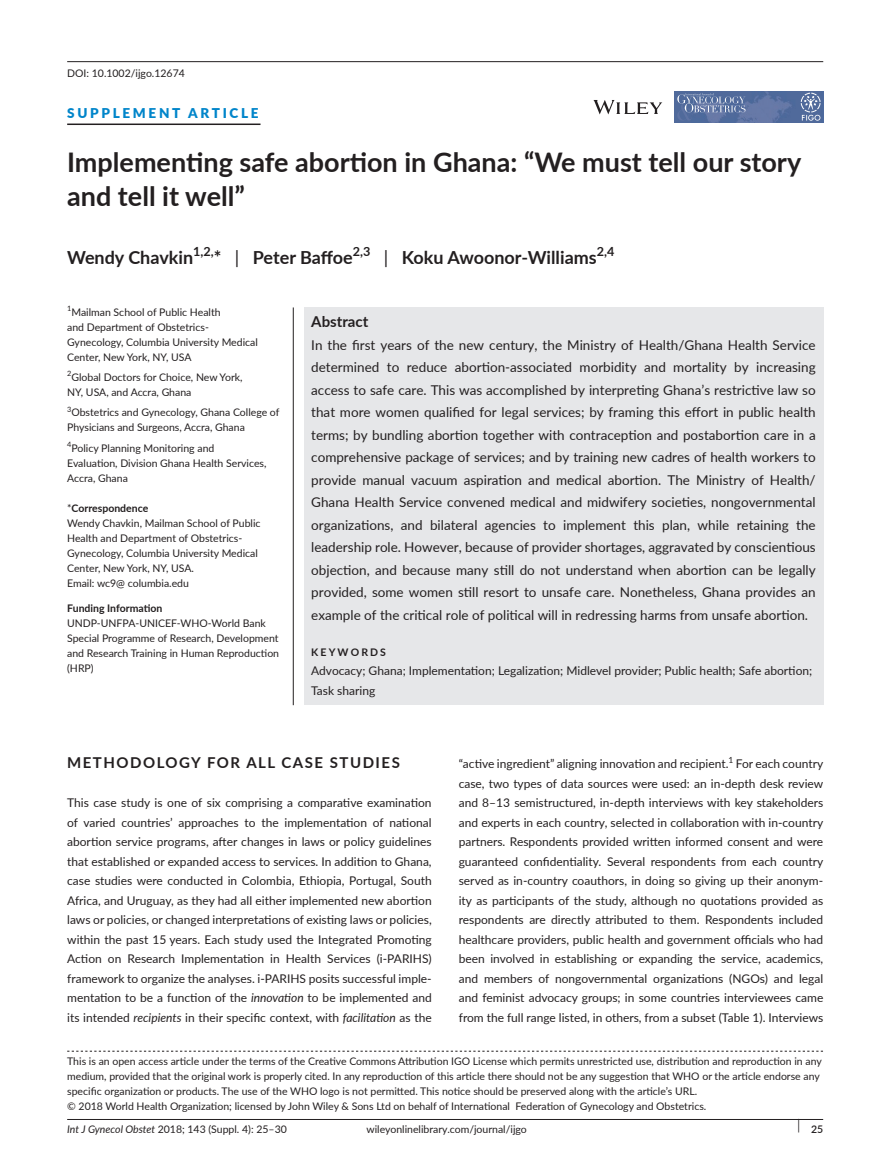
<style>
.page{position:relative;width:893px;height:1174px;background:#fff}
.page>*{position:absolute;margin:0;border:0;box-sizing:border-box;transform-origin:0 0}
.t1{font:700 27px/34.5px "Lato";color:#231f20}
.t2{font:700 18px "Lato";color:#231f20}
.t3{font:700 15px "Lato";letter-spacing:.1em;color:#231f20}
.t4{font:700 15px "Lato";color:#231f20}
.t5{font:13.5px/22.5px "Lato";color:#231f20;text-align:justify}
.t6{font:900 13.5px "Lato";letter-spacing:.2em;color:#0085ca}
.t7{font:700 12.6px "Lato";color:#231f20}
.t8{font:12px/19.5px "Lato";color:#231f20;text-align:justify}
.t9{font:10.5px/15px "Lato";color:#231f20}
.t10{font:700 10.5px "Lato";color:#231f20}
.t11{font:700 10.5px "Lato";letter-spacing:.2em;color:#231f20}
.t12{font:600 10.5px "Lato";color:#231f20}
.t13{font:7.35px "Lato";color:#231f20}
.s1{font-weight:400}
.s2{font-weight:700}
.s3{font-style:italic}
</style>
<div class="page">
<hr style="left:67px;top:1119px;width:756px;height:1px;background:#231f20">
<svg style="left:593px;top:100px;width:69px;height:14px"></svg>
<img style="left:674px;top:92px;width:149px;height:30px">
<svg style="left:677px;top:93px;width:68px;height:28px;background:#687da8"></svg>
<svg style="left:801px;top:93px;width:19px;height:28px"></svg>
<hr style="left:67px;top:61px;width:756px;height:1px;background:#231f20">
<hr style="left:67px;top:123px;width:193px;height:2px;background:#231f20">
<svg style="left:67px;top:1050px;width:756px;height:1px"></svg>
<div style="left:304px;top:307px;width:519px;height:398px;background:#e6e7e9"></div>
<hr style="left:293px;top:307px;width:1px;height:398px;background:#231f20">
<p class="t9" style="left:67px;top:65px;width:119px">DOI: 10.1002/ijgo.12674</p>
<p class="t6" style="left:67px;top:102px;width:193px">SUPPLEMENT ARTICLE</p>
<h1 class="t1" style="left:67px;top:143px;width:736px">Implementing safe abortion in Ghana: “We must tell our story and tell it well”</h1>
<h2 class="t2" style="left:67px;top:244px;width:128px">Wendy Chavkin</h2>
<p class="t7" style="left:193px;top:242px;width:22px">1,2,</p>
<h2 class="t2" style="left:214px;top:244px;width:141px">* <span class="s1">|</span> Peter Baffoe</h2>
<p class="t7" style="left:353px;top:242px;width:19px">2,3</p>
<h2 class="t2" style="left:384px;top:244px;width:214px"><span class="s1">|</span> Koku Awoonor-Williams</h2>
<p class="t7" style="left:597px;top:242px;width:19px">2,4</p>
<p class="t13" style="left:67px;top:303px;width:6px">1</p>
<p class="t9" style="left:67px;top:304px;width:192px;text-indent:4px">Mailman School of Public Health<br>and Department of Obstetrics-<br>Gynecology, Columbia University Medical<br>Center, New York, NY, USA</p>
<p class="t13" style="left:67px;top:368px;width:6px">2</p>
<p class="t9" style="left:67px;top:369px;width:177px;text-indent:4px">Global Doctors for Choice, New York,<br>NY, USA, and Accra, Ghana</p>
<p class="t9" style="left:67px;top:405px;width:214px"><sup>3</sup>Obstetrics and Gynecology, Ghana College of<br>Physicians and Surgeons, Accra, Ghana</p>
<p class="t9" style="left:67px;top:440px;width:201px"><sup>4</sup>Policy Planning Monitoring and<br>Evaluation, Division Ghana Health Services,<br>Accra, Ghana</p>
<p class="t9" style="left:67px;top:500px;width:195px">*<span class="s2">Correspondence<br></span>Wendy Chavkin, Mailman School of Public<br>Health and Department of Obstetrics-<br>Gynecology, Columbia University Medical<br>Center, New York, NY, USA.<br>Email: wc9@ columbia.edu</p>
<p class="t10" style="left:67px;top:600px;width:97px">Funding Information</p>
<p class="t9" style="left:67px;top:615px;width:213px">UNDP-UNFPA-UNICEF-WHO-World Bank Special Programme of Research, Development and Research Training in Human Reproduction (HRP)</p>
<p class="t4" style="left:311px;top:310px;width:59px">Abstract</p>
<p class="t5" style="left:311px;top:333px;width:506px">In the first years of the new century, the Ministry of Health/Ghana Health Service determined to reduce abortion-associated morbidity and mortality by increasing access to safe care. This was accomplished by interpreting Ghana’s restrictive law so that more women qualified for legal services; by framing this effort in public health terms; by bundling abortion together with contraception and postabortion care in a comprehensive package of services; and by training new cadres of health workers to provide manual vacuum aspiration and medical abortion. The Ministry of Health/ Ghana Health Service convened medical and midwifery societies, nongovernmental organizations, and bilateral agencies to implement this plan, while retaining the leadership role. However, because of provider shortages, aggravated by conscientious objection, and because many still do not understand when abortion can be legally provided, some women still resort to unsafe care. Nonetheless, Ghana provides an example of the critical role of political will in redressing harms from unsafe abortion.</p>
<p class="t11" style="left:311px;top:644px;width:76px">KEYWORDS</p>
<p class="t8" style="left:311px;top:660px;width:502px">Advocacy; Ghana; Implementation; Legalization; Midlevel provider; Public health; Safe abortion;<br>Task sharing</p>
<p class="t3" style="left:67px;top:751px;width:334px">METHODOLOGY FOR ALL CASE STUDIES</p>
<p class="t8" style="left:67px;top:792px;width:366px">This case study is one of six comprising a comparative examination of varied countries’ approaches to the implementation of national abortion service programs, after changes in laws or policy guidelines that established or expanded access to services. In addition to Ghana, case studies were conducted in Colombia, Ethiopia, Portugal, South Africa, and Uruguay, as they had all either implemented new abortion laws or policies, or changed interpretations of existing laws or policies, within the past 15 years. Each study used the Integrated Promoting Action on Research Implementation in Health Services (i-PARIHS) framework to organize the analyses. i-PARIHS posits successful imple&shy;mentation to be a function of the <span class="s3">innovation</span> to be implemented and its intended <span class="s3">recipients</span> in their specific context, with <span class="s3">facilitation</span> as the</p>
<p class="t8" style="left:459px;top:753px;width:366px">“active ingredient” aligning innovation and recipient.<sup>1</sup> For each country case, two types of data sources were used: an in-depth desk review and 8–13 semistructured, in-depth interviews with key stakeholders and experts in each country, selected in collaboration with in-country partners. Respondents provided written informed consent and were guaranteed confidentiality. Several respondents from each country served as in-country coauthors, in doing so giving up their anonym&shy;ity as participants of the study, although no quotations provided as respondents are directly attributed to them. Respondents included healthcare providers, public health and government officials who had been involved in establishing or expanding the service, academics, and members of nongovernmental organizations (NGOs) and legal and feminist advocacy groups; in some countries interviewees came from the full range listed, in others, from a subset (Table 1). Interviews</p>
<p class="t9" style="left:67px;top:1053px;width:756px">This is an open access article under the terms of the Creative Commons Attribution IGO License which permits unrestricted use, distribution and reproduction in any medium, provided that the original work is properly cited. In any reproduction of this article there should not be any suggestion that WHO or the article endorse any specific organization or products. The use of the WHO logo is not permitted. This notice should be preserved along with the article’s URL.<br>© 2018 World Health Organization; licensed by John Wiley &amp; Sons Ltd on behalf of International Federation of Gynecology and Obstetrics.</p>
<p class="t9" style="left:67px;top:1121px;width:221px"><span class="s3">Int J Gynecol Obstet</span> 2018; 143 (Suppl. 4): 25–30</p>
<p class="t9" style="left:366px;top:1121px;width:162px">wileyonlinelibrary.com/journal/ijgo</p>
<p class="t12" style="left:797px;top:1121px;width:27px"><sup>|</sup> 25</p>
</div>
